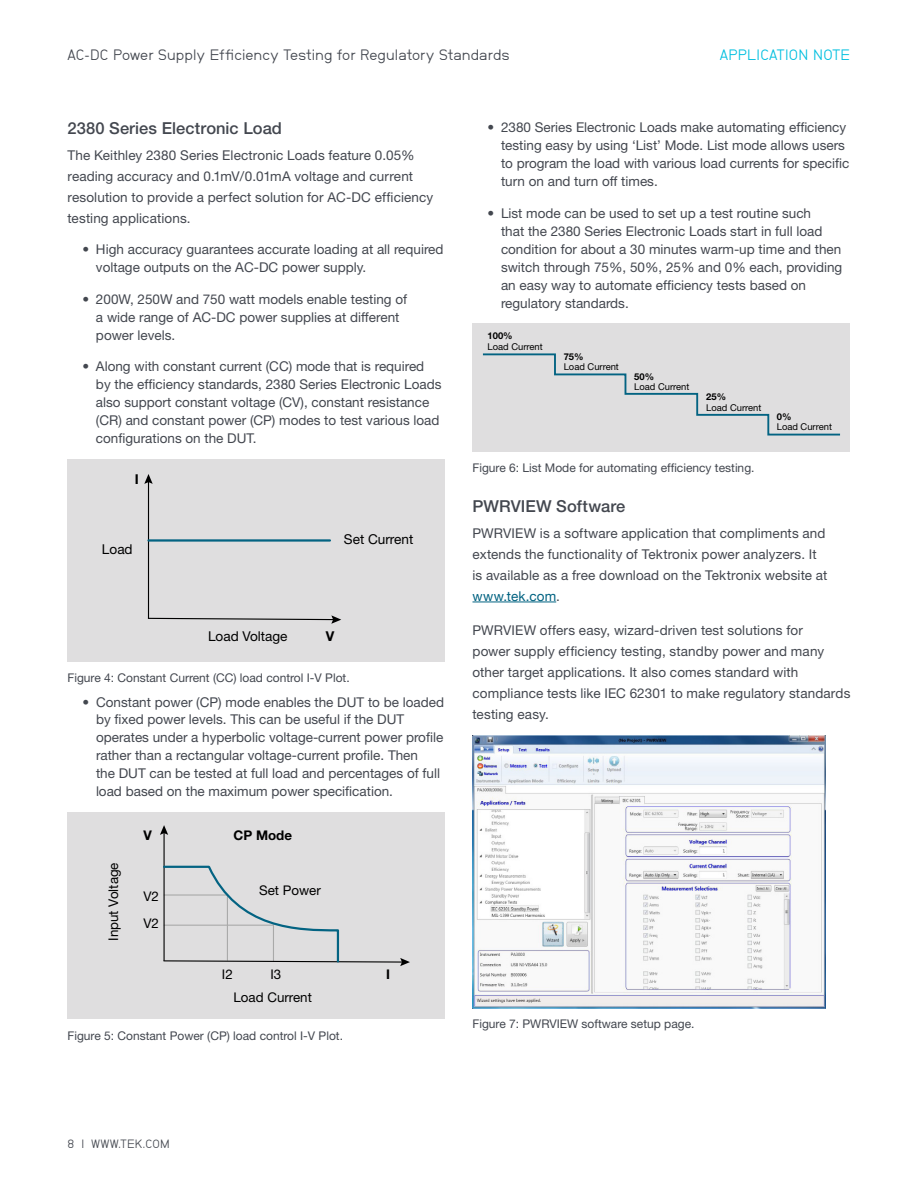
<style>
.page{position:relative;width:918px;height:1188px;background:#fff}
.page>*{position:absolute;margin:0;border:0;box-sizing:border-box;transform-origin:0 0}
.t1{font:500 16.5px "Helvetica Neue";letter-spacing:.005em;color:#43474f}
.t2{font:15px "NB Grotesk";letter-spacing:.005em;color:#43474f}
.t3{font:15px "NB Grotesk";letter-spacing:.02em;color:#00bfdf}
.t4{font:13.65px "Helvetica Neue";color:#000}
.t5{font:700 13.65px "Helvetica Neue";color:#000}
.t6{font:13.5px/18px "Helvetica Neue";color:#43474f}
.t7{font:13.35px/27.3px "Helvetica Neue";color:#000}
.t8{font:700 13.35px "Helvetica Neue";color:#000}
.t9{font:12px "Helvetica Neue";color:#43474f}
.t10{font:12px "NB Grotesk";letter-spacing:.025em;color:#43474f}
.t11{font:9.45px "Helvetica Neue";color:#000}
.t12{font:700 9.45px "Helvetica Neue";color:#000}
.s1{color:#006281}
</style>
<div class="page">
<div style="left:68px;top:459px;width:378px;height:203px;background:#dfdedf"></div>
<hr style="left:148px;top:481px;width:1px;height:137px;background:#000">
<svg style="left:144px;top:474px;width:9px;height:10px"></svg>
<svg style="left:147px;top:615px;width:194px;height:9px"></svg>
<hr style="left:149px;top:539px;width:181px;height:3px;background:#036382">
<div style="left:68px;top:812px;width:378px;height:207px;background:#dfdedf"></div>
<hr style="left:164px;top:832px;width:1px;height:128px;background:#000">
<svg style="left:160px;top:825px;width:8px;height:10px"></svg>
<svg style="left:163px;top:865px;width:247px;height:101px"></svg>
<hr style="left:472px;top:602px;width:84px;height:1px;background:#006281">
<div style="left:472px;top:324px;width:378px;height:128px;background:#dfdedf"></div>
<svg style="left:482px;top:353px;width:359px;height:83px"></svg>
<img style="left:472px;top:735px;width:354px;height:273px">
<p class="t2" style="left:68px;top:46px;width:444px">AC-DC Power Supply Efficiency Testing for Regulatory Standards</p>
<p class="t3" style="left:720px;top:46px;width:132px">APPLICATION NOTE</p>
<p class="t1" style="left:68px;top:119px;width:216px">2380 Series Electronic Load</p>
<p class="t6" style="left:68px;top:144px;width:367px;line-height:21px">The Keithley 2380 Series Electronic Loads feature 0.05% reading accuracy and 0.1mV/0.01mA voltage and current resolution to provide a perfect solution for AC-DC efficiency testing applications.</p>
<p class="t6" style="left:96px;top:240px;width:349px;text-indent:-14px">• High accuracy guarantees accurate loading at all required voltage outputs on the AC-DC power supply.</p>
<p class="t6" style="left:96px;top:290px;width:313px;text-indent:-14px">• 200W, 250W and 750 watt models enable testing of a wide range of AC-DC power supplies at different power levels.</p>
<p class="t6" style="left:96px;top:357px;width:347px;text-indent:-14px">• Along with constant current (CC) mode that is required by the efficiency standards, 2380 Series Electronic Loads also support constant voltage (CV), constant resistance (CR) and constant power (CP) modes to test various load configurations on the DUT.</p>
<p class="t5" style="left:135px;top:470px;width:6px">I</p>
<p class="t4" style="left:102px;top:541px;width:32px">Load</p>
<p class="t4" style="left:344px;top:531px;width:71px">Set Current</p>
<p class="t4" style="left:208px;top:628px;width:81px">Load Voltage</p>
<p class="t5" style="left:326px;top:627px;width:10px">V</p>
<p class="t9" style="left:68px;top:670px;width:284px">Figure 4: Constant Current (CC) load control I-V Plot.</p>
<p class="t6" style="left:96px;top:693px;width:350px;text-indent:-14px">• Constant power (CP) mode enables the DUT to be loaded by fixed power levels. This can be useful if the DUT operates under a hyperbolic voltage-current power profile rather than a rectangular voltage-current profile. Then<br>the DUT can be tested at full load and percentages of full load based on the maximum power specification.</p>
<p class="t7" style="left:99px;top:941px;width:80px;rotate:-90deg">Input Voltage</p>
<p class="t8" style="left:144px;top:827px;width:10px">V</p>
<p class="t7" style="left:143px;top:882px;width:17px">V2<br>V2</p>
<p class="t8" style="left:234px;top:827px;width:60px">CP Mode</p>
<p class="t7" style="left:259px;top:876px;width:63px">Set Power</p>
<p class="t7" style="left:222px;top:960px;width:12px">I2</p>
<p class="t7" style="left:270px;top:960px;width:12px">I3</p>
<p class="t7" style="left:234px;top:984px;width:80px">Load Current</p>
<p class="t9" style="left:68px;top:1028px;width:277px">Figure 5: Constant Power (CP) load control I-V Plot.</p>
<p class="t8" style="left:386px;top:966px;width:5px">I</p>
<p class="t6" style="left:501px;top:118px;width:350px;text-indent:-14px">• 2380 Series Electronic Loads make automating efficiency testing easy by using ‘List’ Mode. List mode allows users to program the load with various load currents for specific turn on and turn off times.</p>
<p class="t6" style="left:501px;top:204px;width:343px;text-indent:-14px">• List mode can be used to set up a test routine such<br>that the 2380 Series Electronic Loads start in full load condition for about a 30 minutes warm-up time and then switch through 75%, 50%, 25% and 0% each, providing an easy way to automate efficiency tests based on regulatory standards.</p>
<p class="t12" style="left:488px;top:330px;width:27px">100%</p>
<p class="t11" style="left:488px;top:341px;width:57px">Load Current</p>
<p class="t12" style="left:564px;top:350px;width:21px">75%</p>
<p class="t11" style="left:564px;top:361px;width:57px">Load Current</p>
<p class="t12" style="left:634px;top:371px;width:21px">50%</p>
<p class="t11" style="left:634px;top:381px;width:57px">Load Current</p>
<p class="t12" style="left:706px;top:391px;width:21px">25%</p>
<p class="t11" style="left:706px;top:402px;width:57px">Load Current</p>
<p class="t12" style="left:777px;top:410px;width:16px">0%</p>
<p class="t11" style="left:777px;top:421px;width:57px">Load Current</p>
<p class="t9" style="left:472px;top:461px;width:284px">Figure 6: List Mode for automating efficiency testing.</p>
<p class="t1" style="left:472px;top:496px;width:154px">PWRVIEW Software</p>
<p class="t6" style="left:472px;top:522px;width:356px;line-height:21px">PWRVIEW is a software application that compliments and extends the functionality of Tektronix power analyzers. It is available as a free download on the Tektronix website at <span class="s1">www.tek.com</span>.</p>
<p class="t6" style="left:472px;top:620px;width:380px;line-height:21px">PWRVIEW offers easy, wizard-driven test solutions for<br>power supply efficiency testing, standby power and many other target applications. It also comes standard with compliance tests like IEC 62301 to make regulatory standards testing easy.</p>
<p class="t9" style="left:472px;top:1017px;width:224px">Figure 7: PWRVIEW software setup page.</p>
<p class="t10" style="left:68px;top:1136px;width:104px">8 | WWW.TEK.COM</p>
</div>
